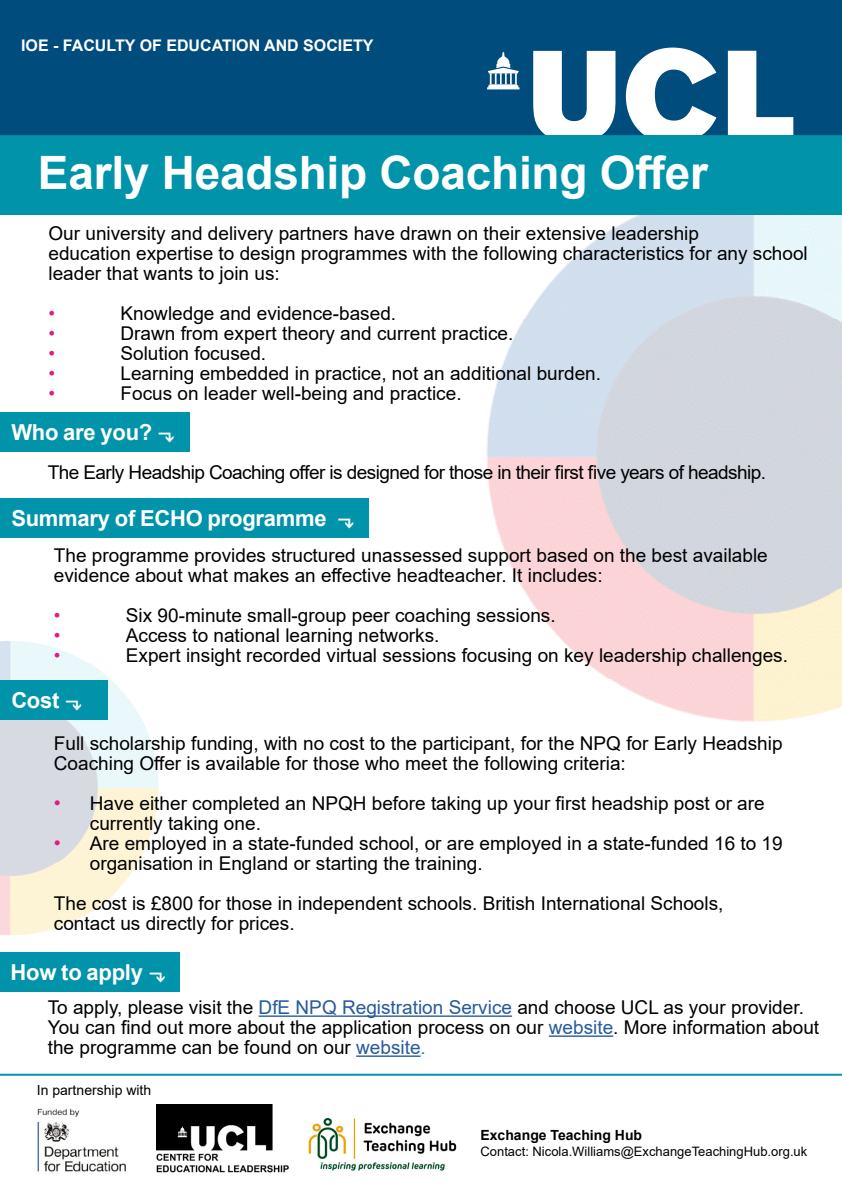
<style>
.page{position:relative;width:842px;height:1191px;background:#fff}
.page>*{position:absolute;margin:0;border:0;box-sizing:border-box;transform-origin:0 0}
.t1{font:700 46px "Arial";letter-spacing:-.005em;color:#fff}
.t2{font:700 22px "Arial";letter-spacing:-.01em;color:#fff}
.t3{font:19px/20px "Arial";color:#000}
.t4{font:19px "Arial";letter-spacing:-.03em;color:#000}
.t5{font:19px "Arial";color:#e11c84}
.t6{font:700 16px "Arial";color:#fff}
.t7{font:700 14px "Arial";color:#000}
.t8{font:14px "Arial";color:#000}
.t9{font:13px "Arial";color:#000}
.s1{font-size:20px;color:#e11c84}
.s2{color:#275b9b}
.s3{color:#0093a9}
</style>
<div class="page">
<img style="left:469px;top:214px;width:373px;height:508px">
<img style="left:0;top:641px;width:159px;height:295px">
<div style="left:0;top:135px;width:842px;height:79px;background:#0093a9"></div>
<div style="left:0;top:412px;width:189px;height:40px;background:#0093a9"></div>
<svg style="left:0;top:0;width:842px;height:135px;background:#1c5f8b"></svg>
<svg style="left:487px;top:51px;width:32px;height:38px"></svg>
<div style="left:0;top:680px;width:108px;height:40px;background:#0093a9"></div>
<div style="left:0;top:497px;width:369px;height:40px;background:#0093a9"></div>
<div style="left:0;top:952px;width:179px;height:40px;background:#0093a9"></div>
<hr style="left:259px;top:1015px;width:253px;height:1px;background:#275b9b">
<hr style="left:549px;top:1035px;width:64px;height:1px;background:#275b9b">
<hr style="left:356px;top:1055px;width:65px;height:1px;background:#275b9b">
<hr style="left:0;top:1073px;width:842px;height:2px;background:#0093a9">
<img style="left:37px;top:1108px;width:89px;height:64px">
<img style="left:157px;top:1104px;width:132px;height:69px">
<img style="left:308px;top:1117px;width:149px;height:54px">
<p class="t6" style="left:21px;top:35px;width:354px">IOE - FACULTY OF EDUCATION AND SOCIETY</p>
<h1 class="t1" style="left:38px;top:141px;width:672px">Early Headship Coaching Offer</h1>
<p class="t3" style="left:49px;top:223px;width:761px">Our university and delivery partners have drawn on their extensive leadership<br>education expertise to design programmes with the following characteristics for any school leader that wants to join us:</p>
<p class="t5" style="left:49px;top:301px;width:8px">•</p>
<p class="t3" style="left:120px;top:303px;width:277px">Knowledge and evidence-based.</p>
<p class="t5" style="left:49px;top:321px;width:8px">•</p>
<p class="t3" style="left:120px;top:323px;width:394px">Drawn from expert theory and current practice.</p>
<p class="t5" style="left:49px;top:341px;width:8px">•</p>
<p class="t3" style="left:120px;top:343px;width:147px">Solution focused.</p>
<p class="t5" style="left:49px;top:361px;width:8px">•</p>
<p class="t3" style="left:120px;top:364px;width:482px">Learning embedded in practice, not an additional burden.</p>
<p class="t5" style="left:49px;top:381px;width:8px">•</p>
<p class="t3" style="left:120px;top:384px;width:343px">Focus on leader well-being and practice.</p>
<p class="t2" style="left:11px;top:417px;width:166px">Who are you? ↴</p>
<p class="t4" style="left:48px;top:459px;width:720px">The Early Headship Coaching offer is designed for those in their first five years of headship.</p>
<p class="t2" style="left:11px;top:502px;width:345px">Summary of ECHO programme ↴</p>
<p class="t3" style="left:54px;top:545px;width:715px">The programme provides structured unassessed support based on the best available evidence about what makes an effective headteacher. It includes:</p>
<p class="t5" style="left:54px;top:602px;width:8px">•</p>
<p class="t3" style="left:126px;top:605px;width:431px">Six 90-minute small-group peer coaching sessions.</p>
<p class="t5" style="left:54px;top:622px;width:8px">•</p>
<p class="t3" style="left:126px;top:625px;width:315px">Access to national learning networks.</p>
<p class="t5" style="left:54px;top:642px;width:8px">•</p>
<p class="t3" style="left:126px;top:645px;width:664px">Expert insight recorded virtual sessions focusing on key leadership challenges.</p>
<p class="t2" style="left:11px;top:685px;width:73px">Cost ↴</p>
<p class="t3" style="left:54px;top:733px;width:730px">Full scholarship funding, with no cost to the participant, for the NPQ for Early Headship<br>Coaching Offer is available for those who meet the following criteria:</p>
<p class="t3" style="left:90px;top:793px;width:676px;text-indent:-36px"><span class="s1">•</span> Have either completed an NPQH before taking up your first headship post or are currently taking one.</p>
<p class="t3" style="left:90px;top:833px;width:694px;text-indent:-36px"><span class="s1">•</span> Are employed in a state-funded school, or are employed in a state-funded 16 to 19 organisation in England or starting the training.</p>
<p class="t3" style="left:54px;top:893px;width:671px">The cost is £800 for those in independent schools. British International Schools, contact us directly for prices.</p>
<p class="t2" style="left:11px;top:957px;width:157px">How to apply ↴</p>
<p class="t3" style="left:48px;top:997px;width:773px">To apply, please visit the <span class="s2">DfE NPQ Registration Service</span> and choose UCL as your provider.<br>You can find out more about the application process on our <span class="s2">website</span>. More information about the programme can be found on our <span class="s2">website</span><span class="s3">.</span></p>
<p class="t8" style="left:37px;top:1080px;width:116px">In partnership with</p>
<p class="t7" style="left:480px;top:1125px;width:163px">Exchange Teaching Hub</p>
<p class="t9" style="left:480px;top:1142px;width:328px">Contact: Nicola.Williams@ExchangeTeachingHub.org.uk</p>
</div>
